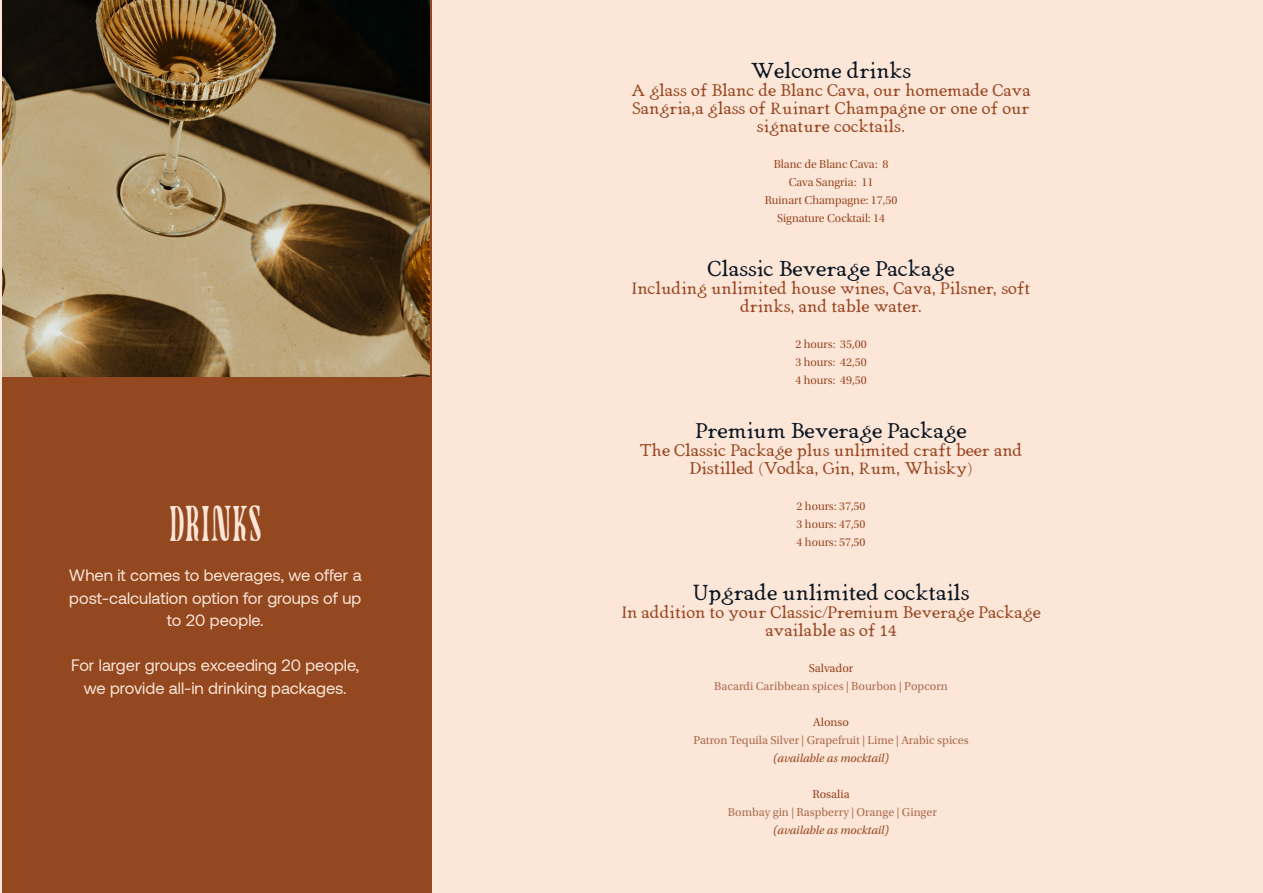
<style>
.page{position:relative;width:1263px;height:893px;background:#fff}
.page>*{position:absolute;margin:0;border:0;box-sizing:border-box;transform-origin:0 0}
.t1{font:45px "Tay Yamas";letter-spacing:-.04em;color:#fbe6d8}
.t2{font:21px "Grand Baron";color:#0c1621}
.t3{font:16.5px/18px "Grand Baron";color:#994721;text-align:center}
.t4{font:16.5px/22.5px "Aeonik";color:#fbe6d8;text-align:center}
.t5{font:12px/18px "Utopia Std Subh";color:#994721;text-align:center}
.GERECHT_TITLE{font:12px "Utopia Std";color:#ad6c4e}
.GERECHT_TITLE-2{font:italic 12px "Utopia Std";color:#994721}
.GERECHT_TITLE-3{font:12px "Utopia Std";color:#994721}
</style>
<div class="page">
<div style="left:429px;top:0;width:834px;height:893px;background:#fbe6d8"></div>
<div style="left:1px;top:0;width:431px;height:893px;background:#944820"></div>
<img style="left:1px;top:0;width:428px;height:376px">
<hr style="left:0;top:0;width:1px;height:893px;background:#fbe6d8">
<p class="t1" style="left:168px;top:506px;width:97px">DRINKS</p>
<p class="t4" style="left:69px;top:564px;width:294px">When it comes to beverages, we offer a post-calculation option for groups of up to 20 people.</p>
<p class="t4" style="left:71px;top:654px;width:289px">For larger groups exceeding 20 people, we provide all-in drinking packages.</p>
<p class="t2" style="left:751px;top:54px;width:162px">Welcome drinks</p>
<p class="t3" style="left:631px;top:80px;width:401px">A glass of Blanc de Blanc Cava, our homemade Cava<br>Sangria,a glass of Ruinart Champagne or one of our signature cocktails.</p>
<p class="t5" style="left:774px;top:155px;width:116px">Blanc de Blanc Cava: 8</p>
<p class="t5" style="left:765px;top:173px;width:134px">Cava Sangria: 11<br>Ruinart Champagne: 17,50<br>Signature Cocktail: 14</p>
<p class="t2" style="left:708px;top:252px;width:248px">Classic Beverage Package</p>
<p class="t3" style="left:632px;top:278px;width:400px">Including unlimited house wines, Cava, Pilsner, soft drinks, and table water.</p>
<p class="t5" style="left:795px;top:335px;width:73px">2 hours: 35,00</p>
<p class="t5" style="left:795px;top:353px;width:73px">3 hours: 42,50</p>
<p class="t5" style="left:795px;top:371px;width:73px">4 hours: 49,50</p>
<p class="t2" style="left:695px;top:414px;width:273px">Premium Beverage Package</p>
<p class="t3" style="left:640px;top:440px;width:384px">The Classic Package plus unlimited craft beer and</p>
<p class="t3" style="left:690px;top:458px;width:284px">Distilled (Vodka, Gin, Rum, Whisky)</p>
<p class="t5" style="left:797px;top:497px;width:70px">2 hours: 37,50</p>
<p class="t5" style="left:797px;top:515px;width:70px">3 hours: 47,50</p>
<p class="t5" style="left:797px;top:533px;width:70px">4 hours: 57,50</p>
<p class="t2" style="left:693px;top:576px;width:278px">Upgrade unlimited cocktails</p>
<p class="t3" style="left:621px;top:602px;width:421px">In addition to your Classic/Premium Beverage Package</p>
<p class="t3" style="left:765px;top:620px;width:133px">available as of 14</p>
<p class="GERECHT_TITLE-3" style="left:809px;top:661px;width:46px">Salvador</p>
<p class="GERECHT_TITLE" style="left:714px;top:679px;width:235px">Bacardi Caribbean spices | Bourbon | Popcorn</p>
<p class="GERECHT_TITLE-3" style="left:813px;top:715px;width:37px">Alonso</p>
<p class="GERECHT_TITLE" style="left:693px;top:733px;width:277px">Patron Tequila Silver | Grapefruit | Lime | Arabic spices</p>
<p class="GERECHT_TITLE-2" style="left:773px;top:751px;width:117px">(available as mocktail)</p>
<p class="GERECHT_TITLE-3" style="left:812px;top:787px;width:39px">Rosalia</p>
<p class="GERECHT_TITLE" style="left:728px;top:805px;width:211px">Bombay gin | Raspberry | Orange | Ginger</p>
<p class="GERECHT_TITLE-2" style="left:773px;top:823px;width:117px">(available as mocktail)</p>
</div>
